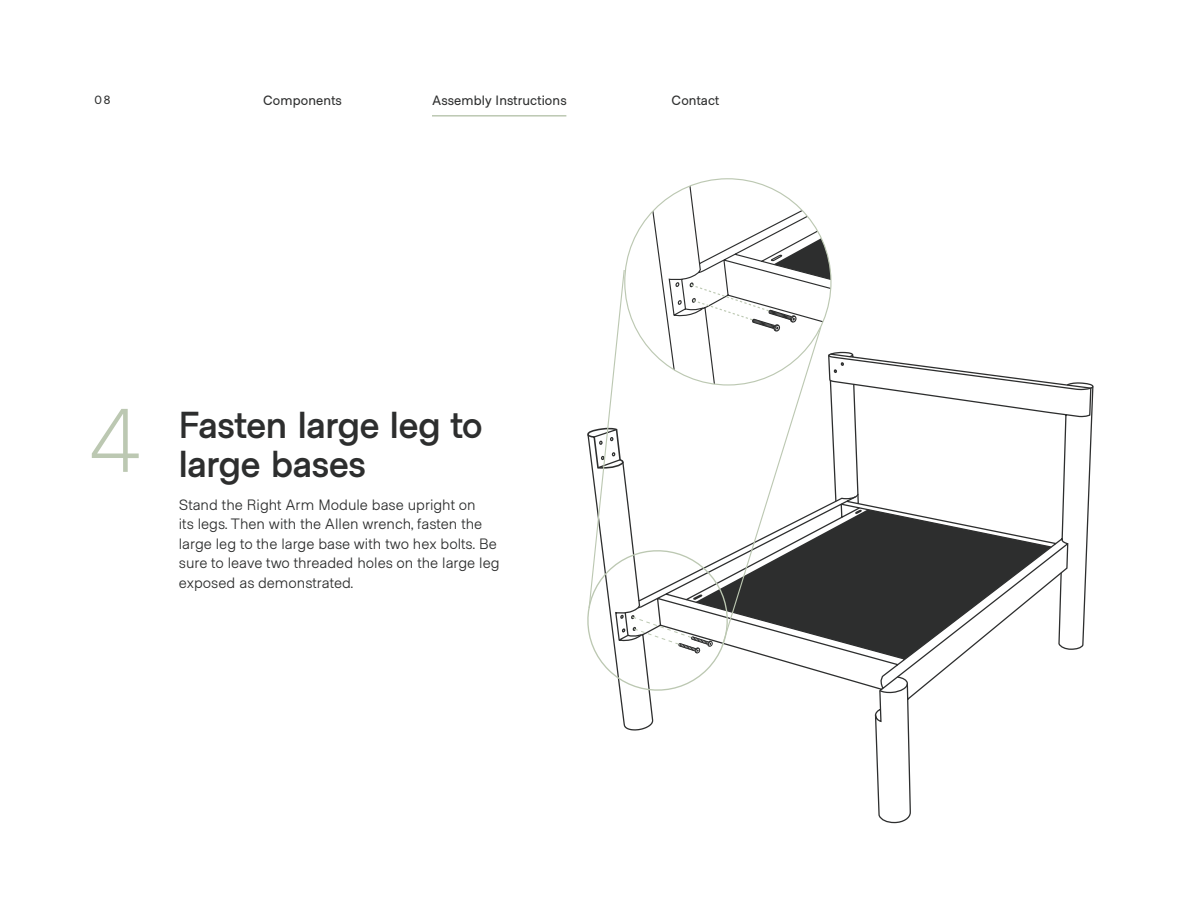
<style>
.page{position:relative;width:1188px;height:918px;background:#fff}
.page>*{position:absolute;margin:0;border:0;box-sizing:border-box;transform-origin:0 0}
.t1{font:300 90px "Metro Sans";color:#bcc8b2}
.t2{font:700 37.5px/39px "Metro Sans";letter-spacing:-.005em;color:#2d2e2e}
.Steps_-_Paragraph{font:15px/19.5px "Metro Sans";color:#2d2e2e}
.t3{font:500 13.5px "Metro Sans";letter-spacing:.01em;color:#2d2e2e}
.t4{font:500 12px "Metro Sans";color:#2d2e2e}
</style>
<div class="page">
<hr style="left:432px;top:115px;width:134px;height:2px;background:#bcc8b2">
<svg style="left:587px;top:178px;width:507px;height:521px"></svg>
<p class="t4" style="left:94px;top:93px;width:17px">08</p>
<p class="t3" style="left:263px;top:92px;width:80px">Components</p>
<p class="t3" style="left:432px;top:92px;width:136px">Assembly Instructions</p>
<p class="t3" style="left:672px;top:92px;width:49px">Contact</p>
<p class="t1" style="left:89px;top:387px;width:53px">4</p>
<p class="t2" style="left:179px;top:408px;width:305px">Fasten large leg to large bases</p>
<p class="Steps_-_Paragraph" style="left:179px;top:496px;width:322px">Stand the Right Arm Module base upright on<br>its legs. Then with the Allen wrench, fasten the large leg to the large base with two hex bolts. Be sure to leave two threaded holes on the large leg exposed as demonstrated.</p>
</div>
